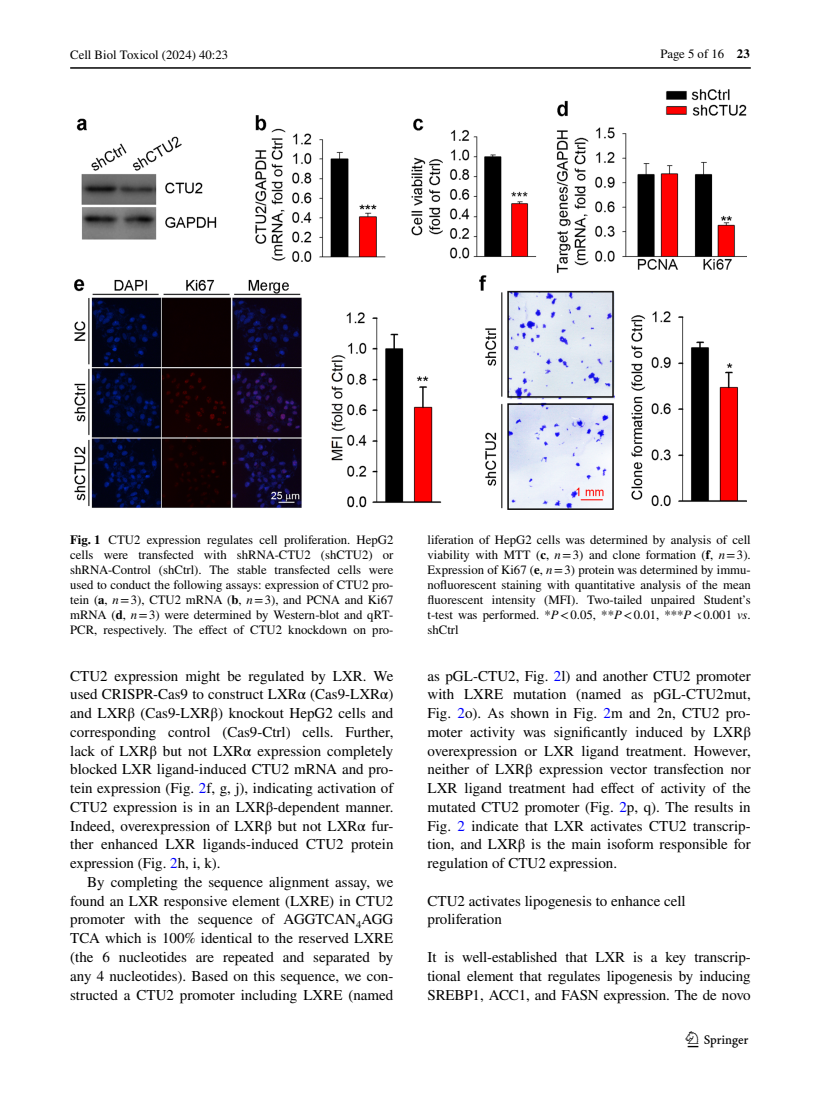
<style>
.page{position:relative;width:821px;height:1106px;background:#fff}
.page>*{position:absolute;margin:0;border:0;box-sizing:border-box;transform-origin:0 0}
.t1{font:22.5px "Springnew Regular 3";color:#000}
.t2{font:15px/18.8px "STIX";color:#000;text-align:justify}
.t3{font:12.75px/15px "STIX";color:#000;text-align:justify}
.s1{font-weight:700}
.s2{font-style:italic}
.s3{color:#00f}
</style>
<div class="page">
<hr style="left:70px;top:67px;width:680px;height:2px;background:#000">
<img style="left:74px;top:89px;width:672px;height:420px">
<p class="t3" style="left:70px;top:48px;width:159px">Cell Biol Toxicol (2024) 40:23</p>
<p class="t3" style="left:660px;top:47px;width:91px">Page 5 of 16 <span class="s1">23</span></p>
<p class="t3" style="left:70px;top:533px;width:325px"><span class="s1">Fig. 1</span> CTU2 expression regulates cell proliferation. HepG2 cells were transfected with shRNA-CTU2 (shCTU2) or shRNA-Control (shCtrl). The stable transfected cells were used to conduct the following assays: expression of CTU2 pro&shy;tein (<span class="s1">a</span>, <span class="s2">n</span>=3), CTU2 mRNA (<span class="s1">b</span>, <span class="s2">n</span>=3), and PCNA and Ki67 mRNA (<span class="s1">d</span>, <span class="s2">n</span>=3) were determined by Western-blot and qRT-PCR, respectively. The effect of CTU2 knockdown on pro-</p>
<p class="t3" style="left:427px;top:533px;width:325px">liferation of HepG2 cells was determined by analysis of cell viability with MTT (<span class="s1">c</span>, <span class="s2">n</span>=3) and clone formation (<span class="s1">f</span>, <span class="s2">n</span>=3).<br>Expression of Ki67 (<span class="s1">e</span>, <span class="s2">n</span>=3) protein was determined by immu&shy;nofluorescent staining with quantitative analysis of the mean fluorescent intensity (MFI). Two-tailed unpaired Student’s t-test was performed. *<span class="s2">P</span>&lt;0.05, **<span class="s2">P</span>&lt;0.01, ***<span class="s2">P</span>&lt;0.001 <span class="s2">vs</span>. shCtrl</p>
<p class="t2" style="left:70px;top:667px;width:325px">CTU2 expression might be regulated by LXR. We used CRISPR-Cas9 to construct LXRα (Cas9-LXRα) and LXRβ (Cas9-LXRβ) knockout HepG2 cells and corresponding control (Cas9-Ctrl) cells. Further, lack of LXRβ but not LXRα expression completely blocked LXR ligand-induced CTU2 mRNA and pro&shy;tein expression (Fig. <span class="s3">2</span>f, g, j), indicating activation of CTU2 expression is in an LXRβ-dependent manner.<br>Indeed, overexpression of LXRβ but not LXRα fur&shy;ther enhanced LXR ligands-induced CTU2 protein expression (Fig. <span class="s3">2</span>h, i, k).</p>
<p class="t2" style="left:70px;top:873px;width:325px;text-indent:17px">By completing the sequence alignment assay, we found an LXR responsive element (LXRE) in CTU2 promoter with the sequence of AGGTCAN<sub>4</sub>AGG TCA which is 100% identical to the reserved LXRE (the 6 nucleotides are repeated and separated by any 4 nucleotides). Based on this sequence, we con&shy;structed a CTU2 promoter including LXRE (named</p>
<p class="t2" style="left:427px;top:667px;width:325px">as pGL-CTU2, Fig. <span class="s3">2</span>l) and another CTU2 promoter with LXRE mutation (named as pGL-CTU2mut, Fig. <span class="s3">2</span>o). As shown in Fig. <span class="s3">2</span>m and 2n, CTU2 pro&shy;moter activity was significantly induced by LXRβ overexpression or LXR ligand treatment. However, neither of LXRβ expression vector transfection nor LXR ligand treatment had effect of activity of the mutated CTU2 promoter (Fig. <span class="s3">2</span>p, q). The results in Fig. <span class="s3">2</span> indicate that LXR activates CTU2 transcrip&shy;tion, and LXRβ is the main isoform responsible for regulation of CTU2 expression.</p>
<p class="t2" style="left:427px;top:892px;width:260px">CTU2 activates lipogenesis to enhance cell proliferation</p>
<p class="t2" style="left:427px;top:948px;width:325px">It is well-established that LXR is a key transcrip&shy;tional element that regulates lipogenesis by inducing SREBP1, ACC1, and FASN expression. The de novo</p>
<h1 class="t1" style="left:687px;top:1031px;width:62px">1 3</h1>
</div>
